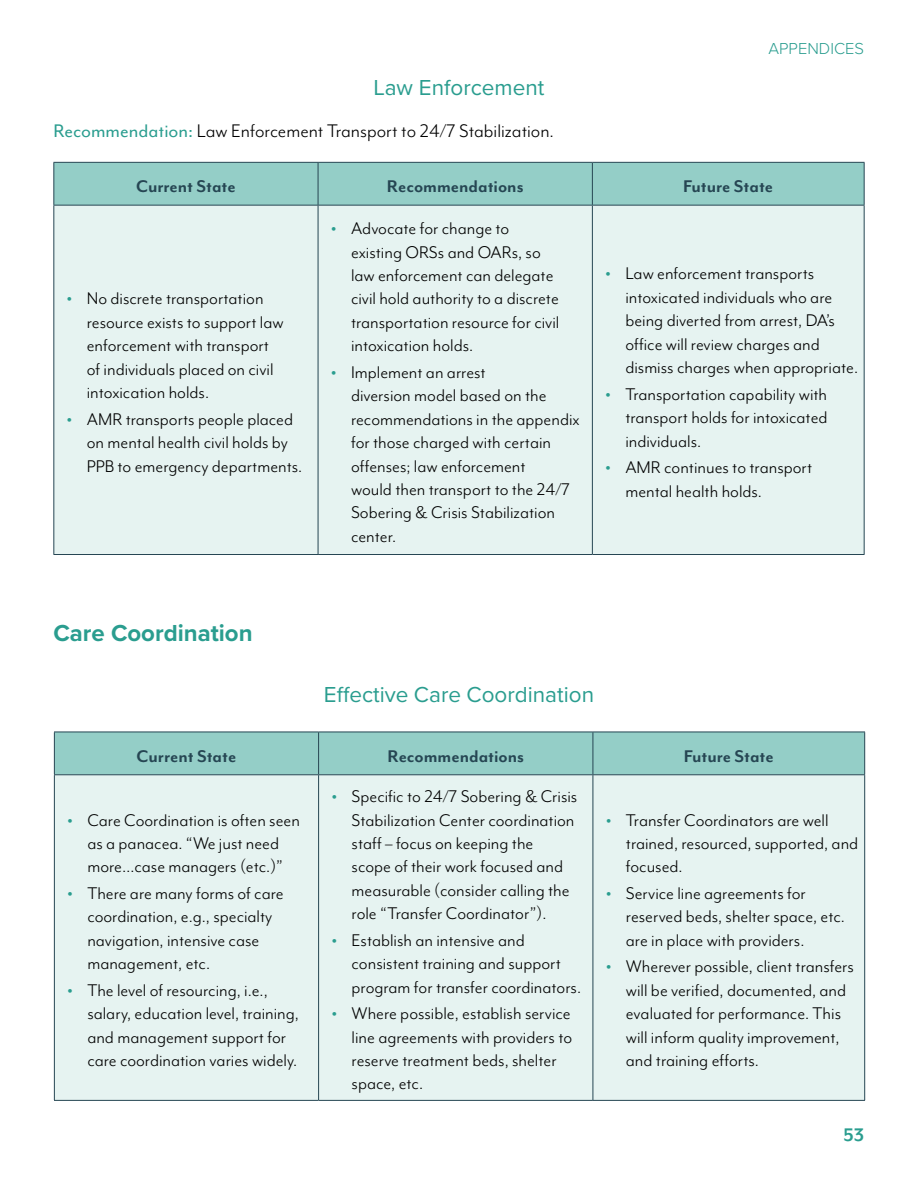
<style>
.page{position:relative;width:918px;height:1188px;background:#fff}
.page>*{position:absolute;margin:0;border:0;box-sizing:border-box;transform-origin:0 0}
.t1{font:700 24px "Proxima Nova";color:#2a9d8f}
.t2{font:22.5px "Proxima Nova";color:#2a9d8f}
.t3{font:21px "Mr Eaves Mod OT";color:#000}
.t4{font:700 21px "Mr Eaves Mod OT";color:#2a9d8f}
.t5{font:19.5px/23.4px "Mr Eaves Mod OT";color:#000}
.t6{font:700 19.5px "Mr Eaves Mod OT";color:#264653}
.t7{font:300 16.5px "Proxima Nova";color:#2a9d8f}
.s1{color:#2a9d8f}
.s2{font-weight:700;font-size:21px;color:#2a9d8f}
</style>
<div class="page">
<div style="left:54px;top:163px;width:810px;height:42px;background:#94cec7"></div>
<div style="left:54px;top:206px;width:810px;height:348px;background:#e6f3f1"></div>
<hr style="left:53px;top:162px;width:265px;height:1px;background:#264653">
<hr style="left:318px;top:162px;width:274px;height:1px;background:#264653">
<hr style="left:592px;top:162px;width:273px;height:1px;background:#264653">
<hr style="left:53px;top:206px;width:1px;height:348px;background:#264653">
<hr style="left:318px;top:206px;width:1px;height:348px;background:#264653">
<hr style="left:592px;top:206px;width:1px;height:348px;background:#264653">
<hr style="left:864px;top:206px;width:1px;height:348px;background:#264653">
<hr style="left:53px;top:554px;width:265px;height:1px;background:#264653">
<hr style="left:318px;top:554px;width:274px;height:1px;background:#264653">
<hr style="left:592px;top:554px;width:273px;height:1px;background:#264653">
<hr style="left:53px;top:163px;width:1px;height:42px;background:#264653">
<hr style="left:318px;top:163px;width:1px;height:42px;background:#264653">
<hr style="left:592px;top:163px;width:1px;height:42px;background:#264653">
<hr style="left:864px;top:163px;width:1px;height:42px;background:#264653">
<hr style="left:53px;top:205px;width:265px;height:1px;background:#264653">
<hr style="left:318px;top:205px;width:274px;height:1px;background:#264653">
<hr style="left:592px;top:205px;width:273px;height:1px;background:#264653">
<div style="left:55px;top:733px;width:809px;height:41px;background:#94cec7"></div>
<div style="left:55px;top:775px;width:809px;height:325px;background:#e6f3f1"></div>
<hr style="left:54px;top:732px;width:265px;height:1px;background:#264653">
<hr style="left:319px;top:732px;width:274px;height:1px;background:#264653">
<hr style="left:593px;top:732px;width:272px;height:1px;background:#264653">
<hr style="left:54px;top:775px;width:1px;height:325px;background:#264653">
<hr style="left:318px;top:775px;width:1px;height:325px;background:#264653">
<hr style="left:593px;top:775px;width:1px;height:325px;background:#264653">
<hr style="left:864px;top:775px;width:1px;height:325px;background:#264653">
<hr style="left:54px;top:1100px;width:265px;height:1px;background:#264653">
<hr style="left:319px;top:1100px;width:274px;height:1px;background:#264653">
<hr style="left:593px;top:1100px;width:272px;height:1px;background:#264653">
<hr style="left:54px;top:732px;width:1px;height:42px;background:#264653">
<hr style="left:318px;top:732px;width:1px;height:42px;background:#264653">
<hr style="left:593px;top:732px;width:1px;height:42px;background:#264653">
<hr style="left:864px;top:732px;width:1px;height:42px;background:#264653">
<hr style="left:54px;top:774px;width:265px;height:1px;background:#264653">
<hr style="left:319px;top:774px;width:274px;height:1px;background:#264653">
<hr style="left:593px;top:774px;width:272px;height:1px;background:#264653">
<p class="t7" style="left:769px;top:36px;width:97px">APPENDICES</p>
<p class="t2" style="left:374px;top:71px;width:172px">Law Enforcement</p>
<p class="t3" style="left:53px;top:119px;width:502px"><span class="s1">Recommendation:</span> Law Enforcement Transport to 24/7 Stabilization.</p>
<p class="t6" style="left:136px;top:175px;width:101px">Current State</p>
<p class="t6" style="left:387px;top:175px;width:138px">Recommendations</p>
<p class="t6" style="left:683px;top:175px;width:91px">Future State</p>
<p class="t5" style="left:87px;top:287px;width:198px;text-indent:-20px"><span class="s2">•</span> No discrete transportation resource exists to support law enforcement with transport of individuals placed on civil intoxication holds.</p>
<p class="t5" style="left:87px;top:407px;width:217px;text-indent:-20px"><span class="s2">•</span> AMR transports people placed on mental health civil holds by<br>PPB to emergency departments.</p>
<p class="t5" style="left:351px;top:217px;width:210px;text-indent:-20px"><span class="s2">•</span> Advocate for change to existing ORSs and OARs, so law enforcement can delegate civil hold authority to a discrete transportation resource for civil intoxication holds.</p>
<p class="t5" style="left:351px;top:360px;width:230px;text-indent:-20px"><span class="s2">•</span> Implement an arrest<br>diversion model based on the recommendations in the appendix for those charged with certain offenses; law enforcement<br>would then transport to the 24/7<br>Sobering &amp; Crisis Stabilization center.</p>
<p class="t5" style="left:625px;top:262px;width:234px;text-indent:-20px"><span class="s2">•</span> Law enforcement transports intoxicated individuals who are being diverted from arrest, DA’s office will review charges and dismiss charges when appropriate.</p>
<p class="t5" style="left:625px;top:382px;width:204px;text-align:justify;text-indent:-20px"><span class="s2">•</span> Transportation capability with transport holds for intoxicated individuals.</p>
<p class="t5" style="left:625px;top:456px;width:188px;text-indent:-20px"><span class="s2">•</span> AMR continues to transport mental health holds.</p>
<p class="t1" style="left:53px;top:616px;width:201px">Care Coordination</p>
<p class="t2" style="left:324px;top:678px;width:272px">Effective Care Coordination</p>
<p class="t6" style="left:137px;top:745px;width:101px">Current State</p>
<p class="t6" style="left:387px;top:745px;width:138px">Recommendations</p>
<p class="t6" style="left:684px;top:745px;width:91px">Future State</p>
<p class="t5" style="left:67px;top:808px;width:234px;text-align:center"><span class="s2">•</span> Care Coordination is often seen as a panacea. “We just need more…case managers (etc.)”</p>
<p class="t5" style="left:87px;top:881px;width:198px;text-indent:-20px"><span class="s2">•</span> There are many forms of care coordination, e.g., specialty navigation, intensive case management, etc.</p>
<p class="t5" style="left:87px;top:978px;width:213px;text-indent:-20px"><span class="s2">•</span> The level of resourcing, i.e., salary, education level, training, and management support for care coordination varies widely.</p>
<p class="t5" style="left:352px;top:784px;width:227px;text-indent:-20px"><span class="s2">•</span> Specific to 24/7 Sobering &amp; Crisis<br>Stabilization Center coordination staff – focus on keeping the scope of their work focused and measurable (consider calling the role “Transfer Coordinator”).</p>
<p class="t5" style="left:352px;top:928px;width:231px;text-indent:-20px"><span class="s2">•</span> Establish an intensive and consistent training and support program for transfer coordinators.</p>
<p class="t5" style="left:352px;top:1002px;width:222px;text-indent:-20px"><span class="s2">•</span> Where possible, establish service line agreements with providers to reserve treatment beds, shelter space, etc.</p>
<p class="t5" style="left:626px;top:808px;width:234px;text-indent:-20px"><span class="s2">•</span> Transfer Coordinators are well trained, resourced, supported, and focused.</p>
<p class="t5" style="left:626px;top:881px;width:221px;text-indent:-20px"><span class="s2">•</span> Service line agreements for reserved beds, shelter space, etc. are in place with providers.</p>
<p class="t5" style="left:626px;top:955px;width:230px;text-indent:-20px"><span class="s2">•</span> Wherever possible, client transfers will be verified, documented, and evaluated for performance. This will inform quality improvement, and training efforts.</p>
<p class="t4" style="left:843px;top:1123px;width:22px">53</p>
</div>
